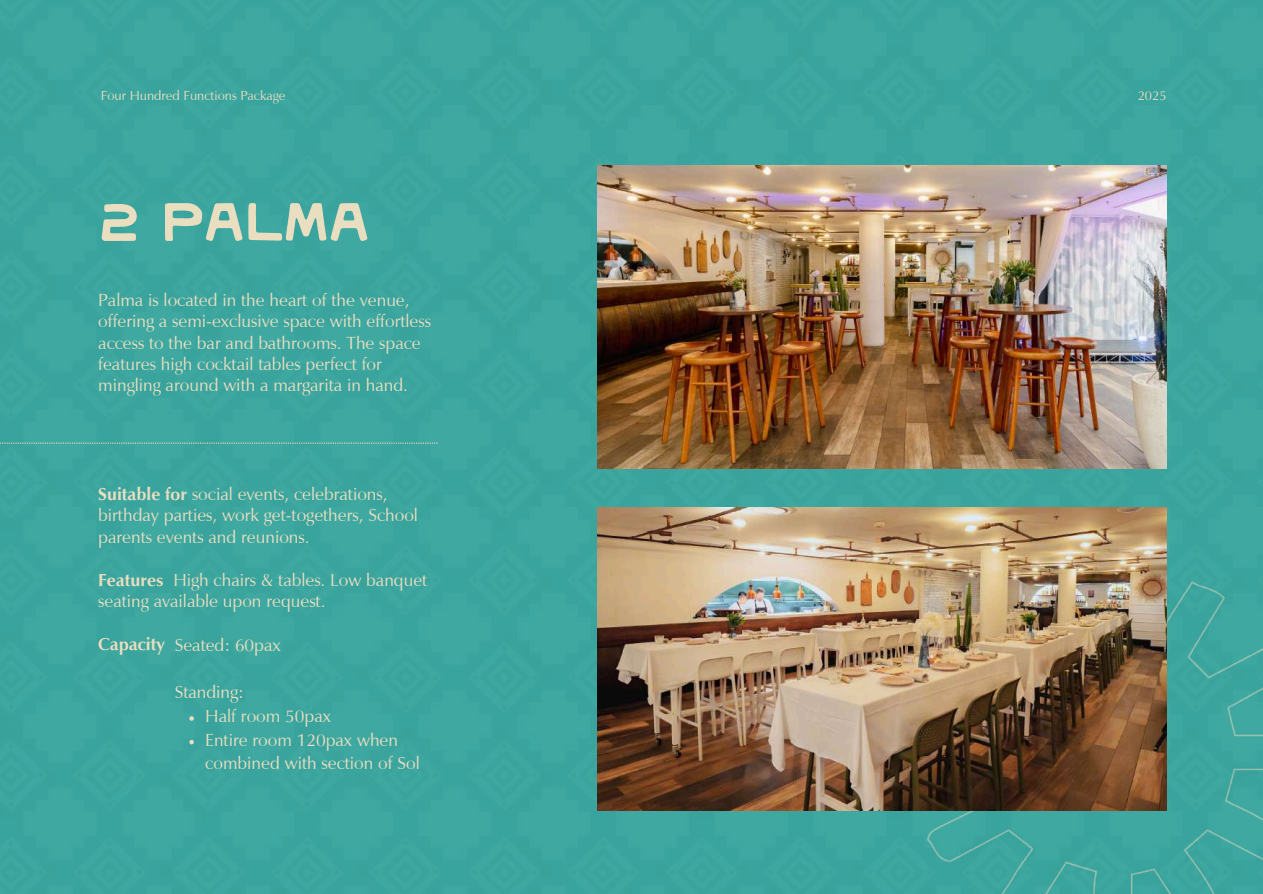
<style>
.page{position:relative;width:1263px;height:894px;background:#fff}
.page>*{position:absolute;margin:0;border:0;box-sizing:border-box;transform-origin:0 0}
.t1{font:54px "Paix";color:#eadec0}
.t2{font:18px/21.3px "Vera Humana 95";color:#eadec0}
.t3{font:13.5px "Vera Humana 95";color:#eadec0}
.s1{font-weight:700}
</style>
<div class="page">
<div style="left:0;top:0;width:1263px;height:892px;background:#3da69f"></div>
<svg style="left:0;top:442px;width:439px;height:1px"></svg>
<svg style="left:189px;top:716px;width:5px;height:4px"></svg>
<svg style="left:189px;top:739px;width:5px;height:5px"></svg>
<img style="left:598px;top:166px;width:568px;height:302px">
<img style="left:598px;top:507px;width:568px;height:302px">
<p class="t3" style="left:101px;top:90px;width:186px">Four Hundred Functions Package</p>
<p class="t3" style="left:1138px;top:90px;width:30px">2025</p>
<h1 class="t1" style="left:98px;top:200px;width:272px">2 PALMA</h1>
<p class="t2" style="left:98px;top:291px;width:334px">Palma is located in the heart of the venue, offering a semi-exclusive space with effortless access to the bar and bathrooms. The space features high cocktail tables perfect for mingling around with a margarita in hand.</p>
<p class="t2" style="left:98px;top:485px;width:321px"><span class="s1">Suitable for</span> social events, celebrations, birthday parties, work get-togethers, School parents events and reunions.</p>
<p class="t2" style="left:98px;top:570px;width:331px"><span class="s1">Features</span> High chairs &amp; tables. Low banquet seating available upon request.</p>
<p class="t2" style="left:98px;top:635px;width:184px"><span class="s1">Capacity</span> Seated: 60pax</p>
<p class="t2" style="left:205px;top:681px;width:216px;line-height:23.7px;text-indent:-31px">Standing:<br>Half room 50pax<br>Entire room 120pax when combined with section of Sol</p>
</div>
